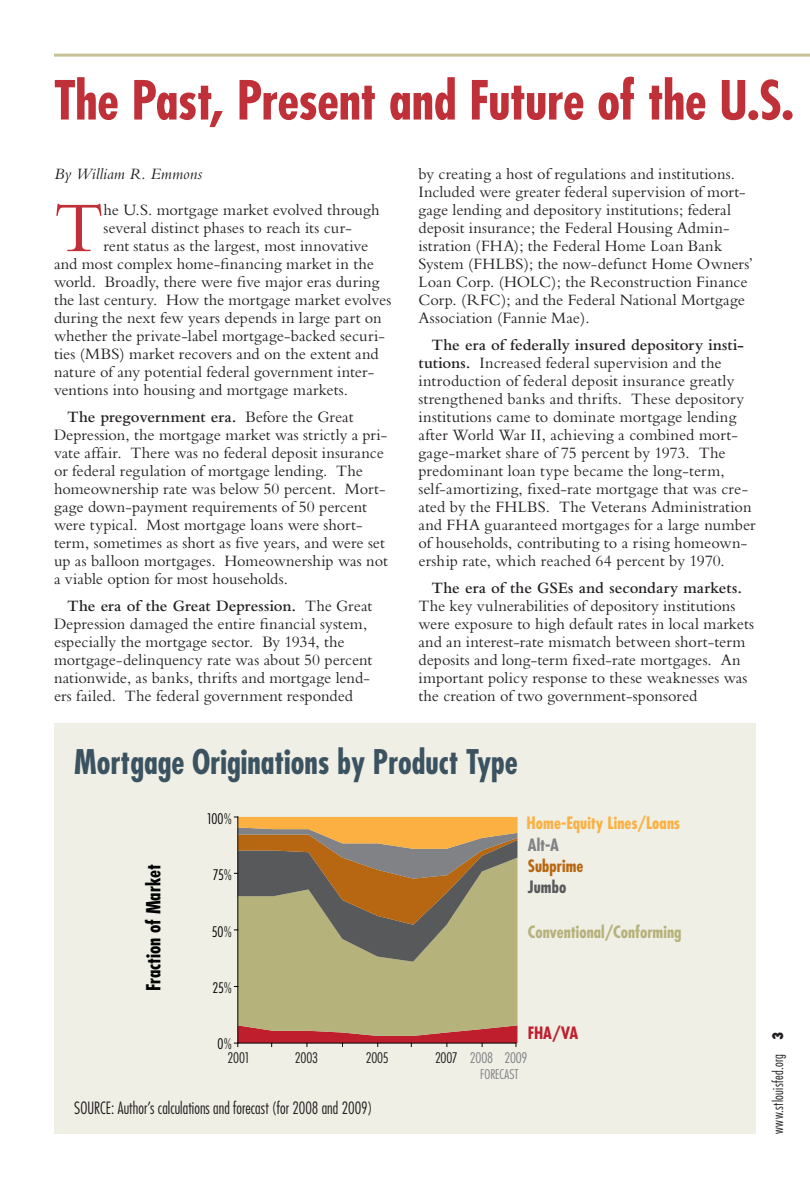
<style>
.page{position:relative;width:810px;height:1188px;background:#fff}
.page>*{position:absolute;margin:0;border:0;box-sizing:border-box;transform-origin:0 0}
.t1{font:74.4px "Bembo";color:#c03038}
.t2{font:700 condensed 52.5px "Futura";letter-spacing:-.015em;color:#c03038}
.t3{font:700 condensed 33px "Futura";color:#3b5361;scale:.95 1}
.t4{font:700 condensed 18.9px "Futura";letter-spacing:-.005em;color:#030505}
.t5{font:700 condensed 16.65px "Futura";letter-spacing:.005em;color:#b5b27b}
.t6{font:700 condensed 16.65px "Futura";color:#fbb041}
.t7{font:700 condensed 16.65px "Futura";letter-spacing:.005em;color:#b76711}
.t8{font:700 condensed 16.65px "Futura";color:#bf1e2d}
.t9{font:700 condensed 16.65px "Futura";color:#808285}
.t10{font:700 condensed 16.65px "Futura";letter-spacing:.005em;color:#58595b}
.t11{font:16.5px/18px "Bembo";letter-spacing:.005em;color:#231f20}
.t12{font:300 condensed 16.5px "Futura";letter-spacing:.005em;color:#231f20;scale:.95 1}
.t13{font:600 16.5px "Bembo";color:#231f20}
.t14{font:italic 16.5px "Bembo";letter-spacing:.005em;color:#231f20}
.t15{font:300 condensed 14.25px "Futura";letter-spacing:-.02em;color:#030505}
.t16{font:300 condensed 14.25px "Futura";letter-spacing:-.025em;color:#231f20}
.t17{font:300 condensed 14.25px "Futura";letter-spacing:-.02em;color:#808285}
.t18{font:300 condensed 14.1px "Futura";letter-spacing:.025em;color:#231f20;scale:.95 1}
.t19{font:300 condensed 13.05px "Futura";letter-spacing:-.005em;color:#808285}
.s1{font-weight:600}
.s2{color:#231f20}
.s3{font-weight:800}
</style>
<div class="page">
<div style="left:54px;top:723px;width:702px;height:411px;background:#f0efe5"></div>
<div style="left:239px;top:962px;width:278px;height:63px;background:#b5b27b"></div>
<hr style="left:238px;top:817px;width:1px;height:226px;background:#030505">
<svg style="left:234px;top:817px;width:283px;height:145px;background:#a48b5b"></svg>
<svg style="left:234px;top:1025px;width:283px;height:22px;background:#b96a60"></svg>
<hr style="left:54px;top:54px;width:756px;height:3px;background:#c6c296">
<h2 class="t2" style="left:54px;top:68px;width:742px">The Past, Present and Future of the U.S.</h2>
<p class="t14" style="left:54px;top:164px;width:150px">By William R. Emmons</p>
<h1 class="t1" style="left:54px;top:184px;width:51px">T</h1>
<p class="t11" style="left:103px;top:201px;width:278px">he U.S. mortgage market evolved through</p>
<p class="t11" style="left:103px;top:219px;width:250px">several distinct phases to reach its cur-</p>
<p class="t11" style="left:103px;top:237px;width:266px">rent status as the largest, most innovative</p>
<p class="t11" style="left:54px;top:255px;width:321px">and most complex home-financing market in the</p>
<p class="t11" style="left:54px;top:273px;width:327px">world. Broadly, there were five major eras during</p>
<p class="t11" style="left:54px;top:291px;width:339px">the last century. How the mortgage market evolves</p>
<p class="t11" style="left:54px;top:309px;width:329px">during the next few years depends in large part on</p>
<p class="t11" style="left:54px;top:327px;width:332px">whether the private-label mortgage-backed securi-</p>
<p class="t11" style="left:54px;top:345px;width:326px">ties (MBS) market recovers and on the extent and</p>
<p class="t11" style="left:54px;top:363px;width:322px">nature of any potential federal government inter-</p>
<p class="t11" style="left:54px;top:381px;width:296px">ventions into housing and mortgage markets.</p>
<p class="t11" style="left:54px;top:408px;width:335px;text-indent:13px"><span class="s1">The pregovernment era.</span> Before the Great Depression, the mortgage market was strictly a pri&shy;vate affair. There was no federal deposit insurance or federal regulation of mortgage lending. The homeownership rate was below 50 percent. Mort&shy;gage down-payment requirements of 50 percent were typical. Most mortgage loans were short&shy;term, sometimes as short as five years, and were set up as balloon mortgages. Homeownership was not a viable option for most households.</p>
<p class="t11" style="left:54px;top:597px;width:320px;text-indent:13px"><span class="s1">The era of the Great Depression.</span> The Great Depression damaged the entire financial system, especially the mortgage sector. By 1934, the mortgage-delinquency rate was about 50 percent nationwide, as banks, thrifts and mortgage lend&shy;ers failed. The federal government responded</p>
<p class="t11" style="left:419px;top:165px;width:336px">by creating a host of regulations and institutions.<br>Included were greater federal supervision of mort&shy;gage lending and depository institutions; federal deposit insurance; the Federal Housing Admin&shy;istration (FHA); the Federal Home Loan Bank System (FHLBS); the now-defunct Home Owners’ Loan Corp. (HOLC); the Reconstruction Finance Corp. (RFC); and the Federal National Mortgage Association (Fannie Mae).</p>
<p class="t11" style="left:419px;top:336px;width:339px;text-indent:13px"><span class="s1">The era of federally insured depository insti&shy;tutions.</span> Increased federal supervision and the introduction of federal deposit insurance greatly strengthened banks and thrifts. These depository institutions came to dominate mortgage lending after World War II, achieving a combined mort&shy;gage-market share of 75 percent by 1973. The predominant loan type became the long-term, self-amortizing, fixed-rate mortgage that was cre&shy;ated by the FHLBS. The Veterans Administration and FHA guaranteed mortgages for a large number of households, contributing to a rising homeown&shy;ership rate, which reached 64 percent by 1970.</p>
<p class="t13" style="left:432px;top:579px;width:312px">The era of the GSEs and secondary markets.</p>
<p class="t11" style="left:419px;top:597px;width:337px">The key vulnerabilities of depository institutions were exposure to high default rates in local markets and an interest-rate mismatch between short-term deposits and long-term fixed-rate mortgages. An important policy response to these weaknesses was the creation of two government-sponsored</p>
<h3 class="t3" style="left:74px;top:742px;width:469px">Mortgage Originations by Product Type</h3>
<p class="t4" style="left:142px;top:991px;width:128px;rotate:-90deg">Fraction of Market</p>
<p class="t15" style="left:206px;top:810px;width:27px">100%</p>
<p class="t15" style="left:213px;top:866px;width:20px">75%</p>
<p class="t15" style="left:212px;top:923px;width:21px">50%</p>
<p class="t15" style="left:213px;top:979px;width:21px">25%</p>
<p class="t6" style="left:527px;top:813px;width:155px">Home-Equity Lines/Loans</p>
<p class="t9" style="left:528px;top:834px;width:33px">Alt-A</p>
<p class="t7" style="left:528px;top:855px;width:57px">Subprime</p>
<p class="t10" style="left:528px;top:876px;width:40px">Jumbo</p>
<p class="t5" style="left:528px;top:921px;width:155px">Conventional/Conforming</p>
<p class="t15" style="left:218px;top:1035px;width:15px">0%</p>
<p class="t8" style="left:528px;top:1023px;width:52px">FHA/VA</p>
<p class="t16" style="left:228px;top:1049px;width:24px">2001</p>
<p class="t16" style="left:295px;top:1049px;width:25px">2003</p>
<p class="t16" style="left:366px;top:1049px;width:25px">2005</p>
<p class="t17" style="left:435px;top:1049px;width:94px"><span class="s2">2007</span> 2008 2009</p>
<p class="t12" style="left:74px;top:1098px;width:315px">SOurce: Author’s calculations and forecast (for 2008 and 2009)</p>
<p class="t19" style="left:480px;top:1067px;width:40px">FORECAST</p>
<p class="t18" style="left:769px;top:1134px;width:109px;rotate:-90deg">www.stlouisfed.org <span class="s3">3</span></p>
</div>
